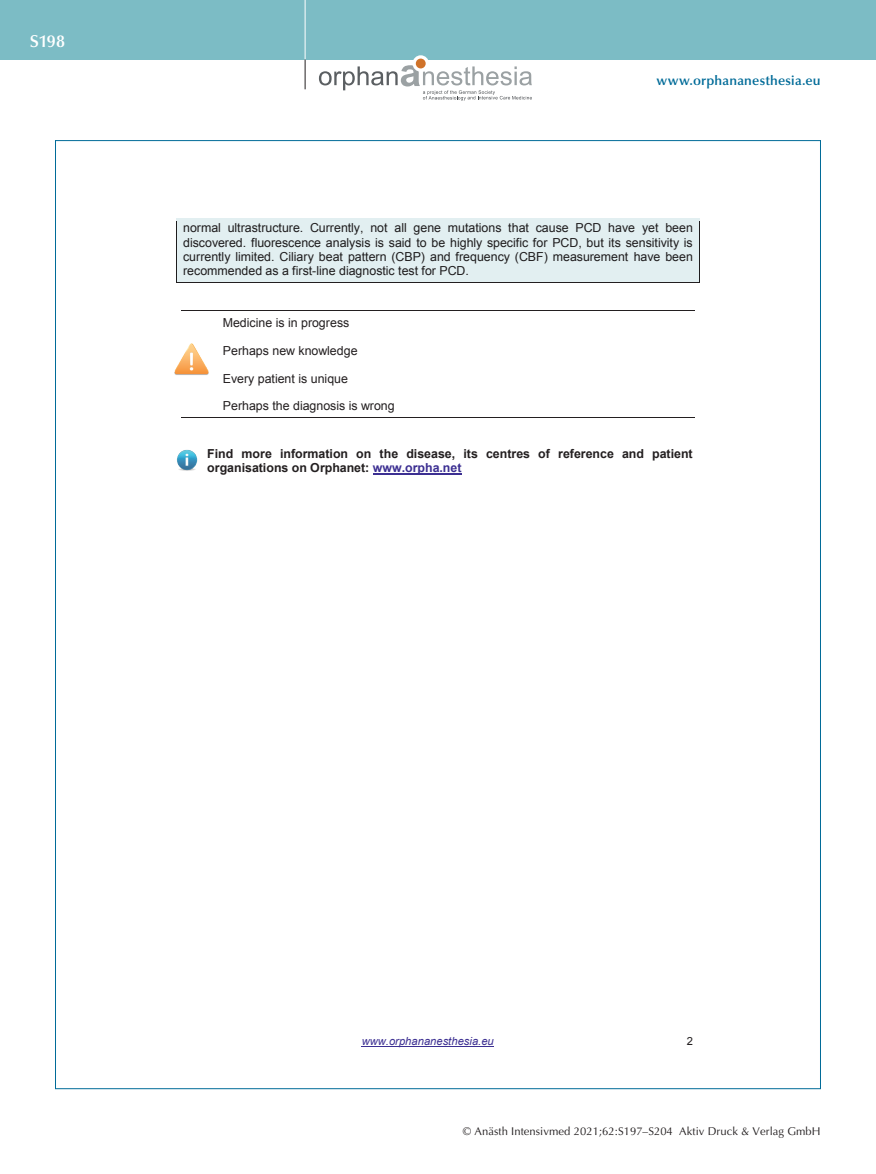
<style>
.page{position:relative;width:876px;height:1174px;background:#fff}
.page>*{position:absolute;margin:0;border:0;box-sizing:border-box;transform-origin:0 0}
.t1{font:600 17.25px "Optima";color:#fff}
.t2{font:600 13.5px "Optima";letter-spacing:.015em;color:#006b98}
.t3{font:12.45px/14.2px "Arial";color:#231f20;text-align:justify}
.t4{font:700 12.45px/14.2px "Arial";color:#231f20}
.t5{font:11.25px "Optima";letter-spacing:.005em;color:#231f20}
.t6{font:italic 11.25px "Arial";color:#3c2f92}
.t7{font:11.25px "Arial";color:#231f20}
.s1{color:#3c2f92}
</style>
<div class="page">
<div style="left:0;top:0;width:876px;height:60px;background:#7cbcc5"></div>
<hr style="left:305px;top:0;width:1px;height:60px;background:#fff">
<svg style="left:305px;top:60px;width:1px;height:29px"></svg>
<svg style="left:412px;top:55px;width:17px;height:17px"></svg>
<div style="left:416px;top:59px;width:10px;height:9px;background:#d0732a;border-radius:50%"></div>
<svg style="left:319px;top:65px;width:213px;height:35px"></svg>
<hr style="left:362px;top:1046px;width:132px;height:1px;background:#3c2f92">
<img style="left:177px;top:449px;width:21px;height:22px">
<hr style="left:177px;top:282px;width:522px;height:1px;background:#231f20">
<svg style="left:699px;top:221px;width:1px;height:62px"></svg>
<hr style="left:181px;top:311px;width:513px;height:1px;background:#231f20">
<hr style="left:181px;top:417px;width:513px;height:1px;background:#231f20">
<hr style="left:373px;top:473px;width:88px;height:2px;background:#3c2f92">
<svg style="left:174px;top:343px;width:35px;height:32px"></svg>
<div style="left:176px;top:218px;width:523px;height:63px;background:#e2eff1"></div>
<h1 class="t1" style="left:30px;top:31px;width:37px">S198</h1>
<p class="t2" style="left:656px;top:73px;width:166px">www.orphananesthesia.eu</p>
<p class="t3" style="left:183px;top:221px;width:511px">normal ultrastructure. Currently, not all gene mutations that cause PCD have yet been discovered. fluorescence analysis is said to be highly specific for PCD, but its sensitivity is currently limited. Ciliary beat pattern (CBP) and frequency (CBF) measurement have been recommended as a first-line diagnostic test for PCD.</p>
<p class="t3" style="left:223px;top:316px;width:128px">Medicine is in progress</p>
<p class="t3" style="left:223px;top:343px;width:136px">Perhaps new knowledge</p>
<p class="t3" style="left:223px;top:371px;width:127px">Every patient is unique</p>
<p class="t3" style="left:223px;top:399px;width:173px">Perhaps the diagnosis is wrong</p>
<p class="t4" style="left:207px;top:447px;width:487px">Find more information on the disease, its centres of reference and patient organisations on Orphanet: <span class="s1">www.orpha.net</span></p>
<p class="t6" style="left:362px;top:1034px;width:134px">www.orphananesthesia.eu</p>
<p class="t7" style="left:687px;top:1034px;width:8px">2</p>
<p class="t5" style="left:463px;top:1125px;width:359px">© Anästh Intensivmed 2021;62:S197–S204 Aktiv Druck &amp; Verlag GmbH</p>
</div>
